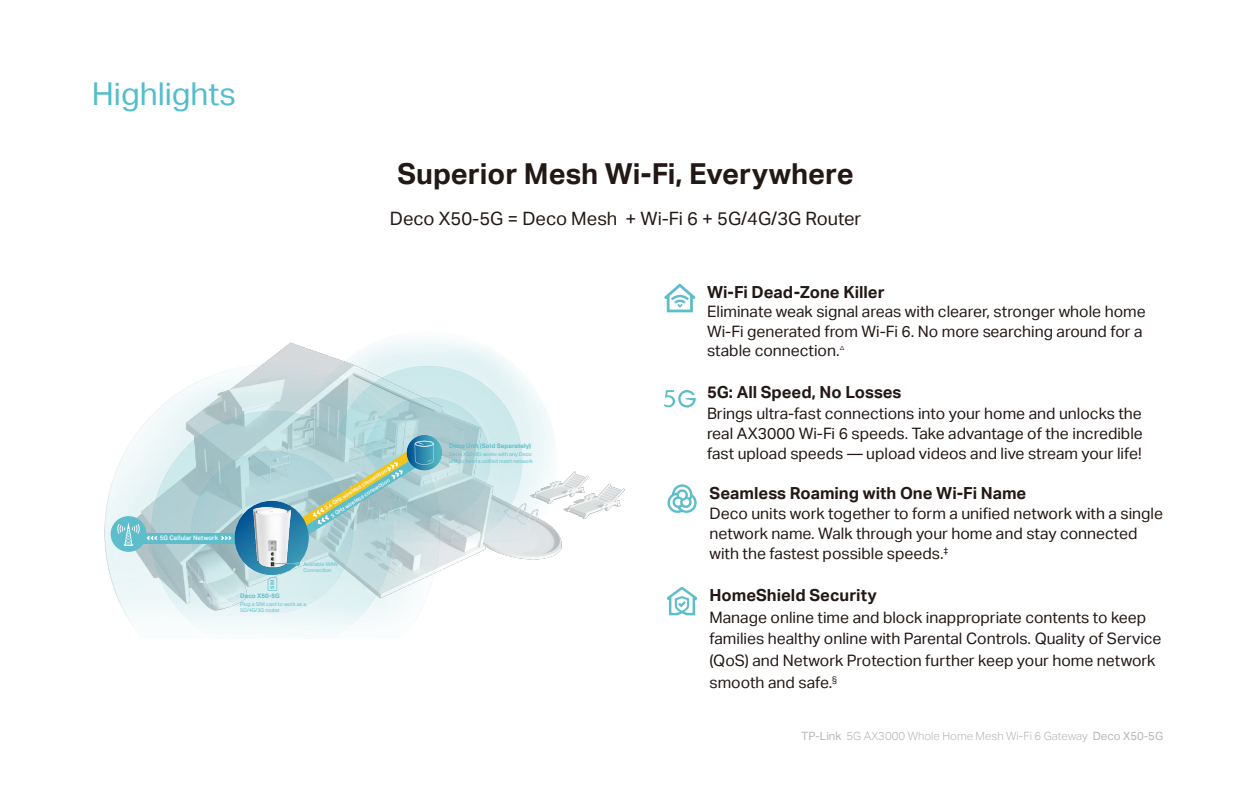
<style>
.page{position:relative;width:1260px;height:788px;background:#fff}
.page>*{position:absolute;margin:0;border:0;box-sizing:border-box;transform-origin:0 0}
.t1{font:31.5px "TP Link Aktiv Regular";color:#51beca}
.t2{font:28.88px "TP Link Aktiv Bold";color:#221815}
.t3{font:18.38px "TP Link Aktiv Regular";color:#221815}
.t4{font:16.62px "TP Link Aktiv Bold";color:#221815}
.t5{font:15.75px/20.1px "TP Link Aktiv Regular";color:#221815}
.t6{font:11.38px "TP Link Aktiv Light";color:#b5b5b5}
.t7{font:6.3px "TP Link Aktiv Bold";color:#5ebdcb}
.t8{font:6.3px "TP Link Aktiv Medium";color:#fff}
.t9{font:5.51px "TP Link Aktiv Medium";color:#fff}
.t10{font:5.25px/6.3px "TP Link Aktiv Regular";color:#5ebdcb}
.t11{font:5.08px "TP Link Aktiv Bold";color:#5ebdcb}
.s1{font-family:"TP Link Aktiv Regular"}
</style>
<div class="page">
<svg style="left:663px;top:390px;width:33px;height:18px"></svg>
<svg style="left:667px;top:586px;width:30px;height:29px"></svg>
<svg style="left:664px;top:284px;width:32px;height:28px"></svg>
<svg style="left:667px;top:484px;width:30px;height:29px"></svg>
<img style="left:573px;top:471px;width:52px;height:48px">
<img style="left:104px;top:340px;width:469px;height:298px">
<svg style="left:407px;top:435px;width:35px;height:35px"></svg>
<svg style="left:279px;top:441px;width:155px;height:106px;background:#aacbc6"></svg>
<div style="left:127px;top:533px;width:118px;height:10px;background:#5ebdcb"></div>
<svg style="left:221px;top:536px;width:11px;height:4px"></svg>
<svg style="left:147px;top:536px;width:10px;height:4px"></svg>
<div style="left:111px;top:516px;width:35px;height:36px;background:#5ebdcb;border-radius:50%"></div>
<svg style="left:117px;top:522px;width:23px;height:24px"></svg>
<svg style="left:234px;top:500px;width:75px;height:75px;background:#287ca7"></svg>
<img style="left:254px;top:507px;width:37px;height:62px">
<svg style="left:270px;top:562px;width:30px;height:6px"></svg>
<svg style="left:268px;top:577px;width:9px;height:13px"></svg>
<h1 class="t1" style="left:92px;top:82px;width:146px">Highlights</h1>
<p class="t8" style="left:160px;top:535px;width:60px">5G Cellular Network</p>
<h2 class="t2" style="left:398px;top:163px;width:458px">Superior Mesh Wi-Fi, Everywhere</h2>
<p class="t3" style="left:390px;top:211px;width:473px">Deco X50-5G = Deco Mesh + Wi-Fi 6 + 5G/4G/3G Router</p>
<p class="t9" style="left:324px;top:506px;width:74px;rotate:-32deg">2.4 GHz wireless connection</p>
<p class="t9" style="left:330px;top:514px;width:70px;rotate:-32deg">5 GHz wireless connection</p>
<p class="t10" style="left:304px;top:561px;width:36px">Available WAN<br>Connection</p>
<p class="t7" style="left:449px;top:443px;width:84px">Deco Unit (Sold Separately)</p>
<p class="t10" style="left:449px;top:452px;width:85px">Deco X50-5G works with any Deco unit to form a uni昀椀ed mesh network</p>
<p class="t4" style="left:707px;top:286px;width:179px">Wi-Fi Dead-Zone Killer</p>
<p class="t5" style="left:707px;top:303px;width:440px;line-height:19.2px">Eliminate weak signal areas with clearer, stronger whole home<br>Wi-Fi generated from Wi-Fi 6. No more searching around for a stable connection.<sup>△</sup></p>
<p class="t4" style="left:707px;top:386px;width:196px">5G: All Speed, No Losses</p>
<p class="t5" style="left:707px;top:404px;width:437px;text-align:justify">Brings ultra-fast connections into your home and unlocks the real AX3000 Wi-Fi 6 speeds. Take advantage of the incredible fast upload speeds ó upload videos and live stream your life!</p>
<p class="t4" style="left:710px;top:486px;width:318px">Seamless Roaming with One Wi-Fi Name</p>
<p class="t5" style="left:710px;top:503px;width:455px">Deco units work together to form a uni昀椀ed network with a single network name. Walk through your home and stay connected with the fastest possible speeds.<sup>á</sup></p>
<p class="t11" style="left:271px;top:588px;width:11px;rotate:-90deg">SIM</p>
<p class="t10" style="left:240px;top:601px;width:68px">Plug a SIM card to work as a<br>5G/4G/3G router</p>
<p class="t7" style="left:240px;top:593px;width:41px">Deco X50-5G</p>
<p class="t4" style="left:710px;top:588px;width:169px">HomeShield Security</p>
<p class="t5" style="left:709px;top:607px;width:454px;line-height:21.9px">Manage online time and block inappropriate contents to keep families healthy online with Parental Controls. Quality of Service (QoS) and Network Protection further keep your home network smooth and safe.<sup>ß</sup></p>
<p class="t6" style="left:802px;top:731px;width:363px"><span class="s1">TP-Link</span> 5G AX3000 Whole Home Mesh Wi-Fi 6 Gateway <span class="s1">Deco X50-5G</span></p>
</div>
